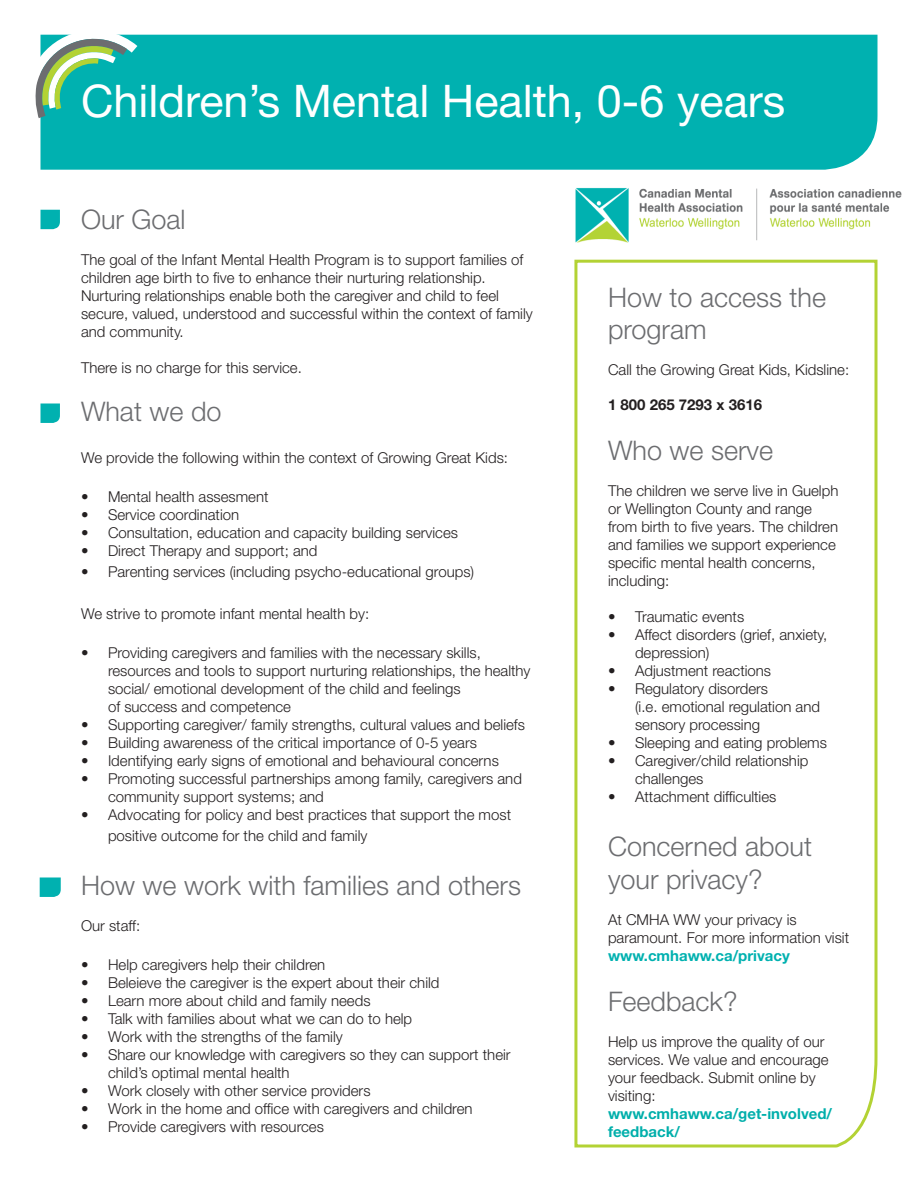
<style>
.page{position:relative;width:918px;height:1188px;background:#fff}
.page>*{position:absolute;margin:0;border:0;box-sizing:border-box;transform-origin:0 0}
.t1{font:45px "Helvetica Neue LT Std";color:#fff}
.t2{font:300 27px/32.4px "Helvetica Neue LT Std";color:#6c6d70}
.t3{font:300 15px/18px "Helvetica Neue LT Std";color:#231f20}
.t4{font:700 15px "Helvetica Neue LT Std";color:#00b1b0}
.t5{font:700 15px "Helvetica Neue LT Std";color:#231f20}
.s1{font-weight:700;color:#00afab}
</style>
<div class="page">
<svg style="left:40px;top:210px;width:20px;height:19px"></svg>
<div style="left:40px;top:35px;width:838px;height:135px;background:#00b1b0"></div>
<svg style="left:35px;top:34px;width:102px;height:84px"></svg>
<svg style="left:40px;top:878px;width:21px;height:19px"></svg>
<svg style="left:40px;top:404px;width:20px;height:19px"></svg>
<svg style="left:574px;top:259px;width:304px;height:889px"></svg>
<img style="left:575px;top:187px;width:327px;height:56px">
<p class="t1" style="left:81px;top:74px;width:706px">Children’s Mental Health, 0-6 years</p>
<p class="t2" style="left:81px;top:203px;width:106px">Our Goal</p>
<p class="t3" style="left:81px;top:251px;width:444px">The goal of the Infant Mental Health Program is to support families of children age birth to five to enhance their nurturing relationship.</p>
<p class="t3" style="left:81px;top:287px;width:453px">Nurturing relationships enable both the caregiver and child to feel secure, valued, understood and successful within the context of family and community.</p>
<p class="t3" style="left:81px;top:359px;width:222px">There is no charge for this service.</p>
<p class="t2" style="left:81px;top:395px;width:142px">What we do</p>
<p class="t3" style="left:81px;top:449px;width:429px">We provide the following within the context of Growing Great Kids:</p>
<p class="t3" style="left:81px;top:488px;width:189px">• Mental health assesment</p>
<p class="t3" style="left:81px;top:506px;width:160px">• Service coordination</p>
<p class="t3" style="left:81px;top:524px;width:379px">• Consultation, education and capacity building services</p>
<p class="t3" style="left:81px;top:542px;width:238px">• Direct Therapy and support; and</p>
<p class="t3" style="left:81px;top:563px;width:395px">• Parenting services (including psycho-educational groups)</p>
<p class="t3" style="left:81px;top:605px;width:290px">We strive to promote infant mental health by:</p>
<p class="t3" style="left:108px;top:644px;width:424px;text-indent:-27px">• Providing caregivers and families with the necessary skills, resources and tools to support nurturing relationships, the healthy social/ emotional development of the child and feelings<br>of success and competence</p>
<p class="t3" style="left:81px;top:716px;width:446px">• Supporting caregiver/ family strengths, cultural values and beliefs</p>
<p class="t3" style="left:81px;top:734px;width:397px">• Building awareness of the critical importance of 0-5 years</p>
<p class="t3" style="left:81px;top:752px;width:419px">• Identifying early signs of emotional and behavioural concerns</p>
<p class="t3" style="left:108px;top:770px;width:415px;text-indent:-27px">• Promoting successful partnerships among family, caregivers and community support systems; and</p>
<p class="t3" style="left:108px;top:804px;width:405px;line-height:21px;text-indent:-27px">• Advocating for policy and best practices that support the most positive outcome for the child and family</p>
<p class="t2" style="left:81px;top:868px;width:442px">How we work with families and others</p>
<p class="t3" style="left:81px;top:916px;width:61px">Our staff:</p>
<p class="t3" style="left:81px;top:955px;width:246px">• Help caregivers help their children</p>
<p class="t3" style="left:81px;top:973px;width:360px">• Beleieve the caregiver is the expert about their child</p>
<p class="t3" style="left:81px;top:991px;width:291px">• Learn more about child and family needs</p>
<p class="t3" style="left:81px;top:1009px;width:333px">• Talk with families about what we can do to help</p>
<p class="t3" style="left:81px;top:1027px;width:263px">• Work with the strengths of the family</p>
<p class="t3" style="left:108px;top:1045px;width:404px;text-indent:-27px">• Share our knowledge with caregivers so they can support their child’s optimal mental health</p>
<p class="t3" style="left:81px;top:1081px;width:291px">• Work closely with other service providers</p>
<p class="t3" style="left:81px;top:1099px;width:393px">• Work in the home and office with caregivers and children</p>
<p class="t3" style="left:81px;top:1117px;width:244px">• Provide caregivers with resources</p>
<p class="t2" style="left:608px;top:281px;width:220px">How to access the program</p>
<p class="t3" style="left:608px;top:361px;width:243px">Call the Growing Great Kids, Kidsline:</p>
<p class="t5" style="left:608px;top:395px;width:156px">1 800 265 7293 x 3616</p>
<p class="t2" style="left:608px;top:434px;width:167px">Who we serve</p>
<p class="t3" style="left:608px;top:482px;width:232px">The children we serve live in Guelph or Wellington County and range from birth to five years. The children and families we support experience specific mental health concerns, including:</p>
<p class="t3" style="left:608px;top:608px;width:138px">• Traumatic events</p>
<p class="t3" style="left:635px;top:626px;width:194px;text-indent:-27px">• Affect disorders (grief, anxiety, depression)</p>
<p class="t3" style="left:608px;top:662px;width:165px">• Adjustment reactions</p>
<p class="t3" style="left:635px;top:680px;width:187px;text-indent:-27px">• Regulatory disorders<br>(i.e. emotional regulation and sensory processing</p>
<p class="t3" style="left:608px;top:734px;width:220px">• Sleeping and eating problems</p>
<p class="t3" style="left:635px;top:752px;width:175px;text-indent:-27px">• Caregiver/child relationship challenges</p>
<p class="t3" style="left:608px;top:788px;width:170px">• Attachment difficulties</p>
<p class="t2" style="left:608px;top:830px;width:206px">Concerned about your privacy?</p>
<p class="t3" style="left:608px;top:910px;width:243px">At CMHA WW your privacy is paramount. For more information visit</p>
<p class="t4" style="left:608px;top:946px;width:183px">www.cmhaww.ca/privacy</p>
<p class="t2" style="left:608px;top:985px;width:131px">Feedback?</p>
<p class="t3" style="left:608px;top:1032px;width:226px">Help us improve the quality of our services. We value and encourage your feedback. Submit online by visiting: <span class="s1">www.cmhaww.ca/get-involved/ feedback/</span></p>
</div>
